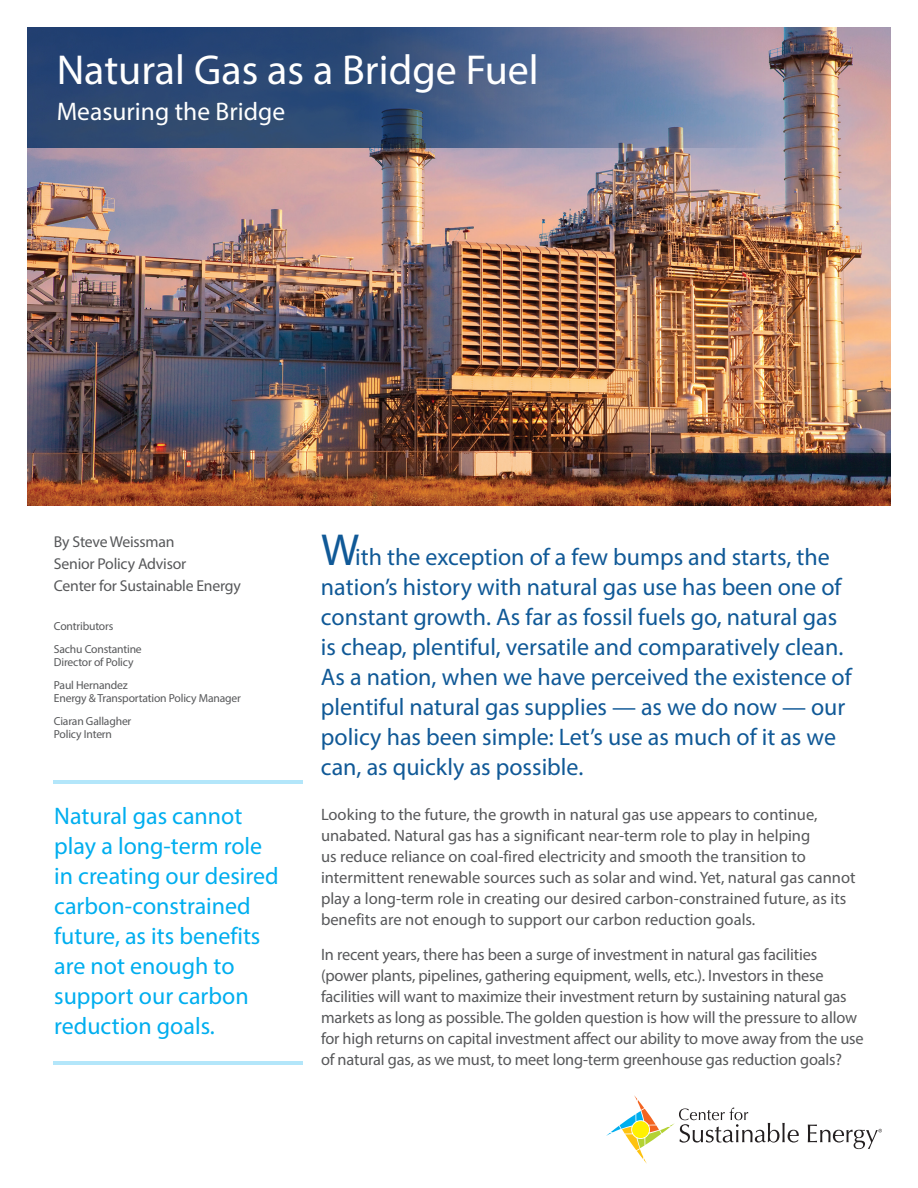
<style>
.page{position:relative;width:918px;height:1188px;background:#fff}
.page>*{position:absolute;margin:0;border:0;box-sizing:border-box;transform-origin:0 0}
.t1{font:42px "Myriad Pro";color:#fff}
.t2{font:25.5px "Myriad Pro";color:#fff}
.t3{font:24px/30px "Myriad Pro";color:#105997}
.t4{font:24px/30px "Myriad Pro";color:#00aeef}
.t5{font:16.5px/21px "Myriad Pro";letter-spacing:-.01em;color:#57585a}
.t6{font:15.75px/21.8px "Myriad Pro";letter-spacing:-.015em;color:#57585a}
.t7{font:11.7px/22.5px "Myriad Pro";letter-spacing:-.015em;color:#57585a}
.s1{font-size:45px}
</style>
<div class="page">
<svg style="left:606px;top:1095px;width:193px;height:69px"></svg>
<svg style="left:808px;top:1125px;width:74px;height:24px"></svg>
<img style="left:27px;top:147px;width:864px;height:359px">
<svg style="left:27px;top:27px;width:864px;height:120px;background:#556588"></svg>
<hr style="left:54px;top:780px;width:249px;height:4px;background:#b3e6fa">
<hr style="left:54px;top:1061px;width:249px;height:4px;background:#b3e6fa">
<h1 class="t1" style="left:57px;top:44px;width:484px">Natural Gas as a Bridge Fuel</h1>
<h2 class="t2" style="left:57px;top:96px;width:230px">Measuring the Bridge</h2>
<p class="t6" style="left:54px;top:531px;width:188px">By Steve Weissman<br>Senior Policy Advisor<br>Center for Sustainable Energy</p>
<p class="t7" style="left:54px;top:615px;width:89px">Contributors<br>Sachu Constantine</p>
<p class="t7" style="left:54px;top:651px;width:81px">Director of Policy<br>Paul Hernandez</p>
<p class="t7" style="left:54px;top:687px;width:189px">Energy &amp; Transportation Policy Manager<br>Ciaran Gallagher</p>
<p class="t7" style="left:54px;top:723px;width:60px">Policy Intern</p>
<h3 class="t4" style="left:54px;top:801px;width:226px">Natural gas cannot play a long-term role in creating our desired carbon-constrained future, as its benefits are not enough to support our carbon reduction goals.</h3>
<p class="t3" style="left:321px;top:541px;width:532px"><span class="s1">W</span>ith the exception of a few bumps and starts, the nation’s history with natural gas use has been one of constant growth. As far as fossil fuels go, natural gas is cheap, plentiful, versatile and comparatively clean.<br>As a nation, when we have perceived the existence of plentiful natural gas supplies — as we do now — our policy has been simple: Let’s use as much of it as we can, as quickly as possible.</p>
<p class="t5" style="left:321px;top:804px;width:536px">Looking to the future, the growth in natural gas use appears to continue, unabated. Natural gas has a significant near-term role to play in helping<br>us reduce reliance on coal-fired electricity and smooth the transition to intermittent renewable sources such as solar and wind. Yet, natural gas cannot play a long-term role in creating our desired carbon-constrained future, as its benefits are not enough to support our carbon reduction goals.</p>
<p class="t5" style="left:321px;top:943px;width:544px">In recent years, there has been a surge of investment in natural gas facilities (power plants, pipelines, gathering equipment, wells, etc.). Investors in these facilities will want to maximize their investment return by sustaining natural gas markets as long as possible. The golden question is how will the pressure to allow for high returns on capital investment affect our ability to move away from the use of natural gas, as we must, to meet long-term greenhouse gas reduction goals?</p>
</div>
